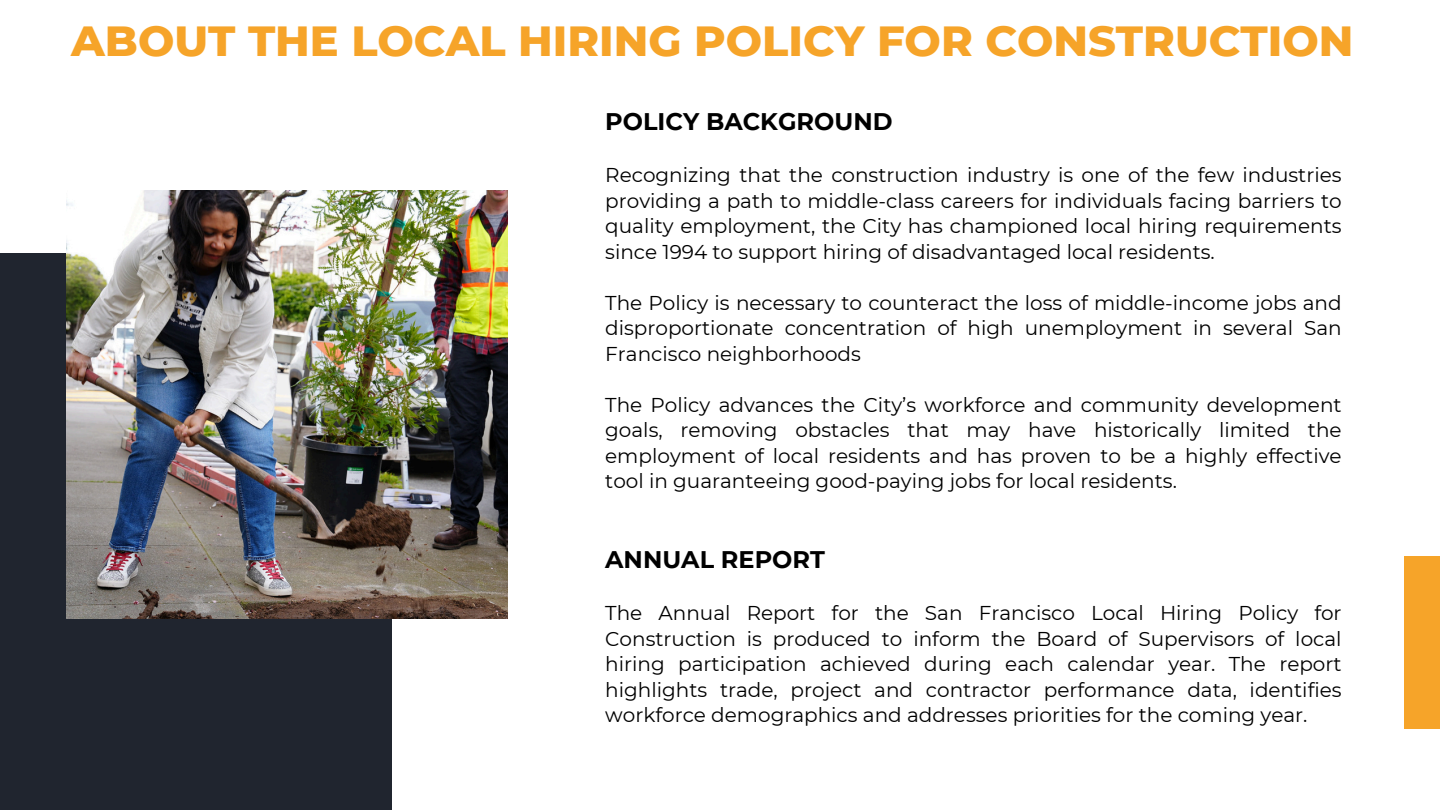
<style>
.page{position:relative;width:1440px;height:810px;background:#fff}
.page>*{position:absolute;margin:0;border:0;box-sizing:border-box;transform-origin:0 0}
.t1{font:800 43px "Montserrat";color:#f6a429}
.t2{font:700 24px "Montserrat";color:#000}
.t3{font:20px/25.5px "Montserrat";color:#000;text-align:justify}
</style>
<div class="page">
<div style="left:1404px;top:556px;width:36px;height:173px;background:#f6a429"></div>
<div style="left:0;top:254px;width:391px;height:556px;background:#20252f"></div>
<img style="left:67px;top:191px;width:441px;height:428px">
<h1 class="t1" style="left:71px;top:14px;width:1284px">ABOUT THE LOCAL HIRING POLICY FOR CONSTRUCTION</h1>
<h2 class="t2" style="left:605px;top:106px;width:289px">POLICY BACKGROUND</h2>
<p class="t3" style="left:605px;top:162px;width:738px">Recognizing that the construction industry is one of the few industries providing a path to middle-class careers for individuals facing barriers to quality employment, the City has championed local hiring requirements since 1994 to support hiring of disadvantaged local residents.</p>
<p class="t3" style="left:605px;top:290px;width:738px">The Policy is necessary to counteract the loss of middle-income jobs and disproportionate concentration of high unemployment in several San Francisco neighborhoods</p>
<p class="t3" style="left:605px;top:392px;width:738px">The Policy advances the City’s workforce and community development goals, removing obstacles that may have historically limited the employment of local residents and has proven to be a highly effective tool in guaranteeing good-paying jobs for local residents.</p>
<h2 class="t2" style="left:605px;top:544px;width:221px">ANNUAL REPORT</h2>
<p class="t3" style="left:605px;top:600px;width:738px">The Annual Report for the San Francisco Local Hiring Policy for Construction is produced to inform the Board of Supervisors of local hiring participation achieved during each calendar year. The report highlights trade, project and contractor performance data, identifies workforce demographics and addresses priorities for the coming year.</p>
</div>
